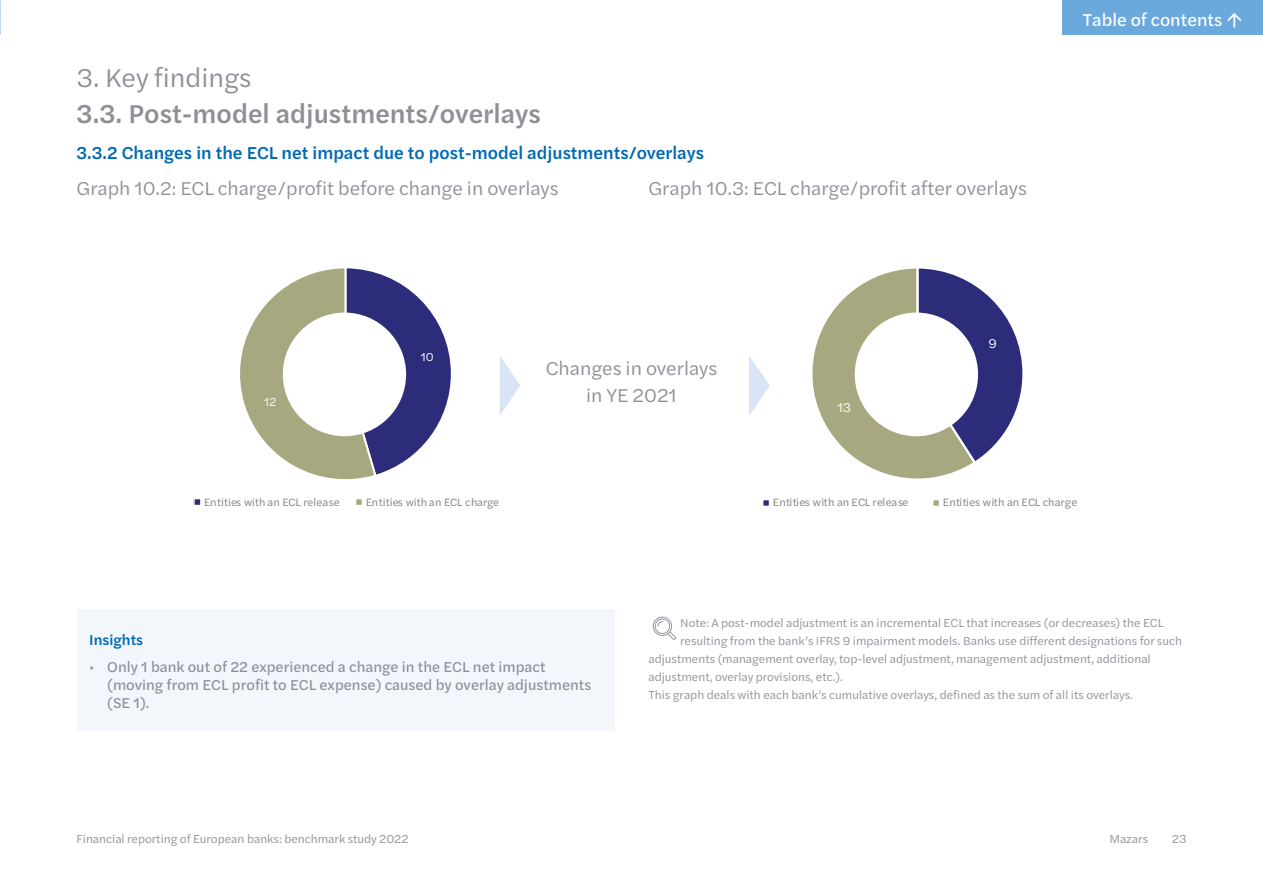
<style>
.page{position:relative;width:1263px;height:893px;background:#fff}
.page>*{position:absolute;margin:0;border:0;box-sizing:border-box;transform-origin:0 0}
.t1{font:500 27px "Halyard Text";color:#8d9197}
.t2{font:27px "Halyard Text";color:#8d9197}
.t3{font:19.5px/27px "Halyard Text";color:#8d9197;text-align:center}
.t4{font:500 18px "Halyard Text";color:#006ab3}
.t5{font:18px "Halyard Text";color:#fff}
.t6{font:15px/18px "Halyard Text";color:#8d9197}
.t7{font:500 15px "Halyard Text";color:#006ab3}
.t8{font:13.35px "Halyard Text";color:#fff}
.t9{font:12px "Halyard Text";color:#8d9197}
.t10{font:12px "Halyard Text";color:#fff}
.t11{font:11.1px "Halyard Text";color:#7f7f7f}
.t12{font:11.1px "Halyard Text";letter-spacing:.02em;color:#7f7f7f}
.s1{font-style:inherit}
</style>
<div class="page">
<div style="left:1062px;top:0;width:201px;height:34px;background:#6ba9dd"></div>
<svg style="left:240px;top:268px;width:211px;height:212px"></svg>
<div style="left:194px;top:498px;width:7px;height:8px;background:#2c2c7a"></div>
<div style="left:193px;top:498px;width:9px;height:8px;border:2px solid #fff"></div>
<div style="left:355px;top:498px;width:8px;height:8px;background:#a7a87f"></div>
<div style="left:355px;top:498px;width:8px;height:8px;border:2px solid #fff"></div>
<svg style="left:812px;top:268px;width:211px;height:211px"></svg>
<div style="left:762px;top:499px;width:8px;height:7px;background:#2c2c7a"></div>
<div style="left:762px;top:499px;width:8px;height:8px;border:2px solid #fff"></div>
<div style="left:933px;top:499px;width:7px;height:7px;background:#a7a87f"></div>
<div style="left:932px;top:499px;width:8px;height:8px;border:2px solid #fff"></div>
<svg style="left:653px;top:617px;width:23px;height:23px"></svg>
<svg style="left:500px;top:356px;width:20px;height:59px"></svg>
<svg style="left:749px;top:356px;width:21px;height:59px"></svg>
<div style="left:77px;top:609px;width:537px;height:121px;background:#f3f7fc"></div>
<div style="left:283px;top:313px;width:123px;height:123px;background:#fff;border-radius:50%"></div>
<div style="left:855px;top:313px;width:123px;height:123px;background:#fff;border-radius:50%"></div>
<h1 class="t2" style="left:77px;top:58px;width:177px">3. Key findings</h1>
<h1 class="t1" style="left:77px;top:94px;width:466px">3.3. Post-model adjustments/overlays</h1>
<h3 class="t4" style="left:77px;top:140px;width:629px">3.3.2 Changes in the ECL net impact due to post-model adjustments/overlays</h3>
<h2 class="t3" style="left:77px;top:174px;width:484px">Graph 10.2: ECL charge/profit before change in overlays</h2>
<h2 class="t3" style="left:648px;top:174px;width:380px">Graph 10.3: ECL charge/profit after overlays</h2>
<p class="t8" style="left:988px;top:333px;width:10px">9</p>
<p class="t10" style="left:264px;top:394px;width:14px">12</p>
<p class="t10" style="left:421px;top:349px;width:15px">10</p>
<h2 class="t3" style="left:546px;top:354px;width:173px">Changes in overlays in YE 2021</h2>
<p class="t8" style="left:837px;top:398px;width:15px">13</p>
<h3 class="t5" style="left:1083px;top:6px;width:141px">Table of contents</h3>
<p class="t11" style="left:204px;top:494px;width:137px">Entities with an ECL release</p>
<p class="t11" style="left:366px;top:494px;width:135px">Entities with an ECL charge</p>
<p class="t7" style="left:89px;top:629px;width:55px">Insights</p>
<p class="t6" style="left:107px;top:657px;width:485px;text-indent:-18px"><span class="s1">•</span> Only 1 bank out of 22 experienced a change in the ECL net impact (moving from ECL profit to ECL expense) caused by overlay adjustments (SE 1).</p>
<p class="t12" style="left:773px;top:494px;width:137px">Entities with an ECL release</p>
<p class="t12" style="left:943px;top:494px;width:136px">Entities with an ECL charge</p>
<p class="t9" style="left:680px;top:614px;width:485px">Note: A post-model adjustment is an incremental ECL that increases (or decreases) the ECL</p>
<p class="t9" style="left:680px;top:632px;width:503px">resulting from the bank’s IFRS 9 impairment models. Banks use different designations for such</p>
<p class="t9" style="left:648px;top:650px;width:504px">adjustments (management overlay, top-level adjustment, management adjustment, additional</p>
<p class="t9" style="left:648px;top:668px;width:196px">adjustment, overlay provisions, etc.).</p>
<p class="t9" style="left:648px;top:686px;width:486px">This graph deals with each bank’s cumulative overlays, defined as the sum of all its overlays.</p>
<p class="t9" style="left:77px;top:830px;width:333px">Financial reporting of European banks: benchmark study 2022</p>
<p class="t9" style="left:1109px;top:830px;width:40px">Mazars</p>
<p class="t9" style="left:1172px;top:830px;width:16px">23</p>
</div>
